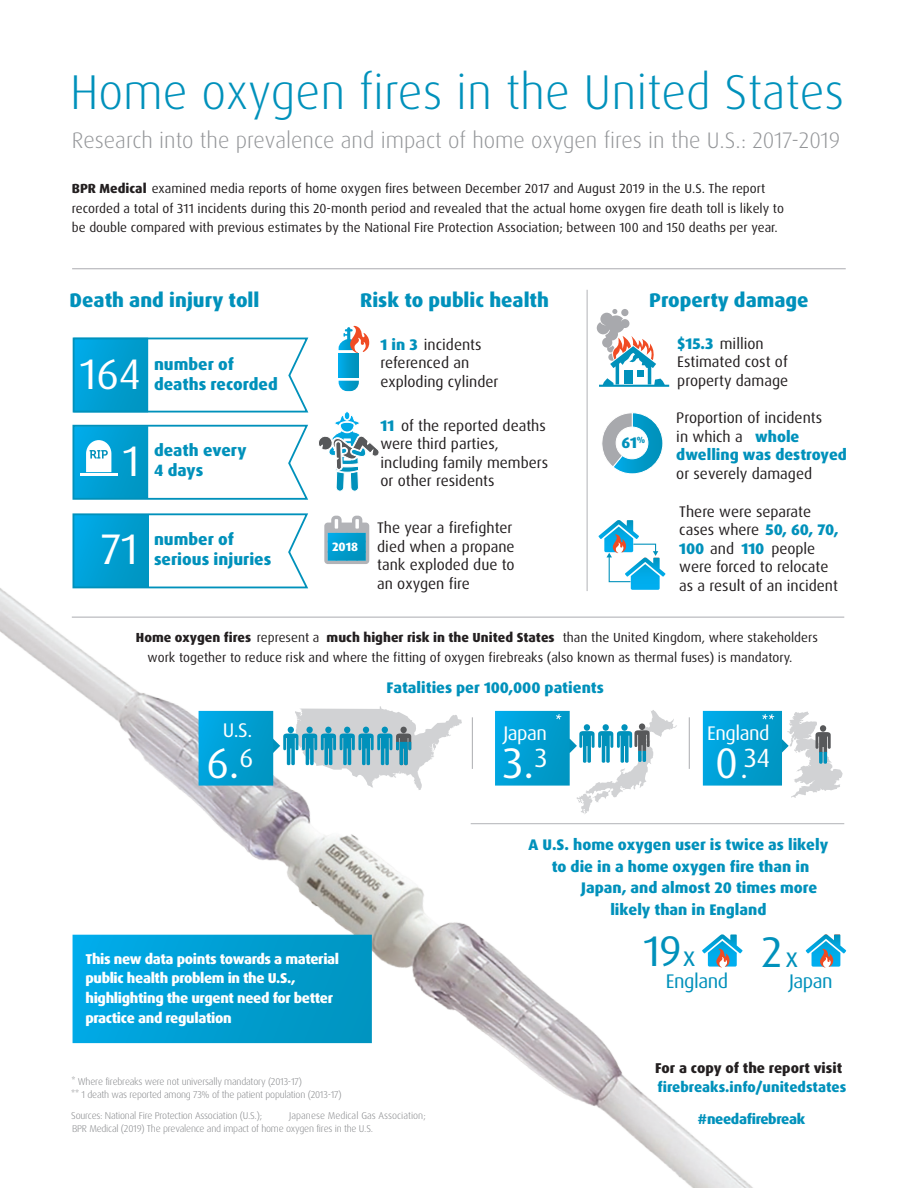
<style>
.page{position:relative;width:918px;height:1188px;background:#fff}
.page>*{position:absolute;margin:0;border:0;box-sizing:border-box;transform-origin:0 0}
.t1{font:300 48.9px "Dax Pro";color:#0091bb}
.t2{font:42.9px "Dax Pro";color:#0091bb}
.t3{font:42.75px/87.6px "Dax Pro";color:#fff;text-align:right}
.t4{font:26.4px "Dax Pro";color:#fff}
.t5{font:300 22.5px "Dax Pro";color:#939598}
.t6{font:800 19.8px "Dax Pro";color:#0091bb}
.t7{font:19.8px "Dax Pro";letter-spacing:-.025em;color:#fff}
.t8{font:19.8px "Dax Pro";letter-spacing:-.025em;color:#0091bb}
.t9{font:800 16.5px/19.8px "Dax Pro";color:#0091bb}
.t10{font:15.3px/18.5px "Dax Pro";color:#231f20}
.t11{font:800 15.3px "Dax Pro";color:#0091bb}
.t12{font:800 14.25px/19.8px "Dax Pro";letter-spacing:-.025em;color:#fff}
.t13{font:800 14.25px "Dax Pro";letter-spacing:-.005em;color:#0091bb}
.t14{font:800 14.25px "Dax Pro";color:#231f20}
.t15{font:800 14.25px "Dax Pro";letter-spacing:-.025em;color:#0091bb}
.t16{font:13.2px/19.8px "Dax Pro";color:#231f20}
.t17{font:800 12.15px "Dax Pro";color:#fff}
.t18{font:300 9.9px/13.5px "Dax Pro";letter-spacing:-.025em;color:#808285}
.s1{font-weight:800}
.s2{font-weight:800;color:#0091bb}
.s3{font-size:42.75px}
.s4{font-weight:300;font-size:42.75px}
.s5{font-weight:400}
.s6{font-size:27px}
</style>
<div class="page">
<img style="left:0;top:419px;width:847px;height:769px">
<svg style="left:324px;top:516px;width:45px;height:48px"></svg>
<svg style="left:73px;top:935px;width:299px;height:108px"></svg>
<hr style="left:72px;top:617px;width:772px;height:1px;background:#b2b3b7">
<hr style="left:471px;top:823px;width:373px;height:1px;background:#b2b3b7">
<hr style="left:72px;top:268px;width:774px;height:1px;background:#b2b3b7">
<svg style="left:72px;top:337px;width:237px;height:76px"></svg>
<svg style="left:72px;top:512px;width:238px;height:78px"></svg>
<svg style="left:72px;top:424px;width:238px;height:77px"></svg>
<hr style="left:80px;top:473px;width:38px;height:3px;background:#fff">
<hr style="left:472px;top:717px;width:1px;height:52px;background:#b2b3b7">
<svg style="left:495px;top:710px;width:182px;height:104px"></svg>
<svg style="left:199px;top:706px;width:263px;height:84px"></svg>
<svg style="left:703px;top:711px;width:140px;height:87px"></svg>
<hr style="left:689px;top:717px;width:1px;height:52px;background:#b2b3b7">
<svg style="left:806px;top:934px;width:40px;height:34px"></svg>
<svg style="left:702px;top:934px;width:41px;height:34px"></svg>
<div style="left:339px;top:353px;width:20px;height:24px;background:linear-gradient(to right,#00aae7,#0090b8)"></div>
<svg style="left:339px;top:381px;width:20px;height:10px"></svg>
<svg style="left:339px;top:326px;width:30px;height:27px"></svg>
<hr style="left:587px;top:290px;width:1px;height:301px;background:#b2b3b7">
<svg style="left:598px;top:520px;width:68px;height:70px"></svg>
<svg style="left:598px;top:412px;width:66px;height:63px"></svg>
<div style="left:616px;top:427px;width:32px;height:32px;background:#fff;border-radius:50%"></div>
<div style="left:616px;top:427px;width:32px;height:32px;border:1px solid #fff;border-radius:50%"></div>
<svg style="left:317px;top:411px;width:63px;height:81px"></svg>
<svg style="left:597px;top:309px;width:72px;height:78px"></svg>
<h1 class="t1" style="left:70px;top:60px;width:776px">Home oxygen fires in the United States</h1>
<h3 class="t5" style="left:72px;top:126px;width:770px">Research into the prevalence and impact of home oxygen fires in the U.S.: 2017-2019</h3>
<p class="t16" style="left:72px;top:178px;width:714px"><span class="s1">BPR Medical</span> examined media reports of home oxygen fires between December 2017 and August 2019 in the U.S. The report recorded a total of 311 incidents during this 20-month period and revealed that the actual home oxygen fire death toll is likely to be double compared with previous estimates by the National Fire Protection Association; between 100 and 150 deaths per year.</p>
<h3 class="t6" style="left:70px;top:287px;width:191px">Death and injury toll</h3>
<h3 class="t3" style="left:80px;top:331px;width:62px">164<br>1<br>71</h3>
<p class="t9" style="left:154px;top:355px;width:125px">number of deaths recorded</p>
<p class="t9" style="left:154px;top:441px;width:94px">death every<br>4 days</p>
<p class="t9" style="left:154px;top:529px;width:119px">number of serious injuries</p>
<h3 class="t6" style="left:360px;top:287px;width:190px">Risk to public health</h3>
<h3 class="t6" style="left:649px;top:287px;width:161px">Property damage</h3>
<p class="t17" style="left:332px;top:539px;width:27px">2018</p>
<p class="t10" style="left:380px;top:336px;width:120px"><span class="s2">1 in 3</span> incidents referenced an exploding cylinder</p>
<p class="t10" style="left:677px;top:334px;width:112px"><span class="s2">$15.3</span> million<br>Estimated cost of property damage</p>
<p class="t10" style="left:380px;top:417px;width:169px"><span class="s2">11</span> of the reported deaths were third parties, including family members or other residents</p>
<p class="t10" style="left:676px;top:409px;width:172px">Proportion of incidents<br>in which a <span class="s2">whole dwelling was destroyed</span></p>
<p class="t11" style="left:621px;top:433px;width:25px">61<sup>%</sup></p>
<p class="t10" style="left:676px;top:464px;width:137px">or severely damaged</p>
<p class="t10" style="left:679px;top:503px;width:161px">There were separate cases where <span class="s2">50, 60, 70,<br>100</span> and <span class="s2">110</span> people were forced to relocate as a result of an incident</p>
<p class="t10" style="left:377px;top:519px;width:139px">The year a firefighter died when a propane tank exploded due to an oxygen fire</p>
<p class="t16" style="left:148px;top:628px;width:672px;text-indent:-12px"><span class="s1">Home oxygen fires</span> represent a <span class="s1">much higher risk in the United States</span> than the United Kingdom, where stakeholders work together to reduce risk and where the fitting of oxygen firebreaks (also known as thermal fuses) is mandatory.</p>
<p class="t11" style="left:386px;top:678px;width:219px">Fatalities per 100,000 patients</p>
<h3 class="t7" style="left:503px;top:721px;width:45px">Japan</h3>
<h3 class="t3" style="left:503px;top:720px;width:46px">3.<sup>3</sup></h3>
<h3 class="t7" style="left:223px;top:718px;width:31px">U.S.</h3>
<h3 class="t3" style="left:206px;top:720px;width:49px">6.<sup>6</sup></h3>
<h3 class="t7" style="left:707px;top:721px;width:64px">England</h3>
<h3 class="t4" style="left:715px;top:741px;width:56px"><span class="s3">0</span><span class="s4">.</span>34</h3>
<p class="t11" style="left:529px;top:835px;width:301px">A U.S. home oxygen user is twice as likely</p>
<p class="t12" style="left:85px;top:949px;width:255px">This new data points towards a material public health problem in the U.S., highlighting the urgent need for better practice and regulatio<span class="s5">.</span> n</p>
<p class="t18" style="left:72px;top:1075px;width:232px">* Where firebreaks were not universally mandatory (2013-17)</p>
<p class="t18" style="left:71px;top:1088px;width:272px">** 1 death was reported among 73% of the patient population (2013-17)</p>
<p class="t18" style="left:71px;top:1109px;width:192px">Sources: National Fire Protection Association (U.S.);</p>
<p class="t18" style="left:72px;top:1109px;width:355px;text-indent:217px">Japanese Medical Gas Association;<br>BPR Medical (2019) The prevalence and impact of home oxygen fires in the U.S.</p>
<p class="t11" style="left:552px;top:856px;width:259px">to die in a home oxygen fire than in</p>
<p class="t11" style="left:581px;top:878px;width:238px">Japan, and almost 20 times more</p>
<p class="t11" style="left:610px;top:900px;width:158px">likely than in England</p>
<h2 class="t2" style="left:644px;top:924px;width:54px">19<span class="s6">x</span></h2>
<h3 class="t8" style="left:666px;top:968px;width:64px">England</h3>
<h2 class="t2" style="left:761px;top:924px;width:38px">2<span class="s6">x</span></h2>
<h3 class="t8" style="left:789px;top:969px;width:45px">Japan</h3>
<p class="t14" style="left:655px;top:1058px;width:189px">For a copy of the report visit</p>
<p class="t13" style="left:658px;top:1078px;width:190px">firebreaks.info/unitedstates</p>
<p class="t15" style="left:698px;top:1110px;width:109px">#needafirebreak</p>
</div>
